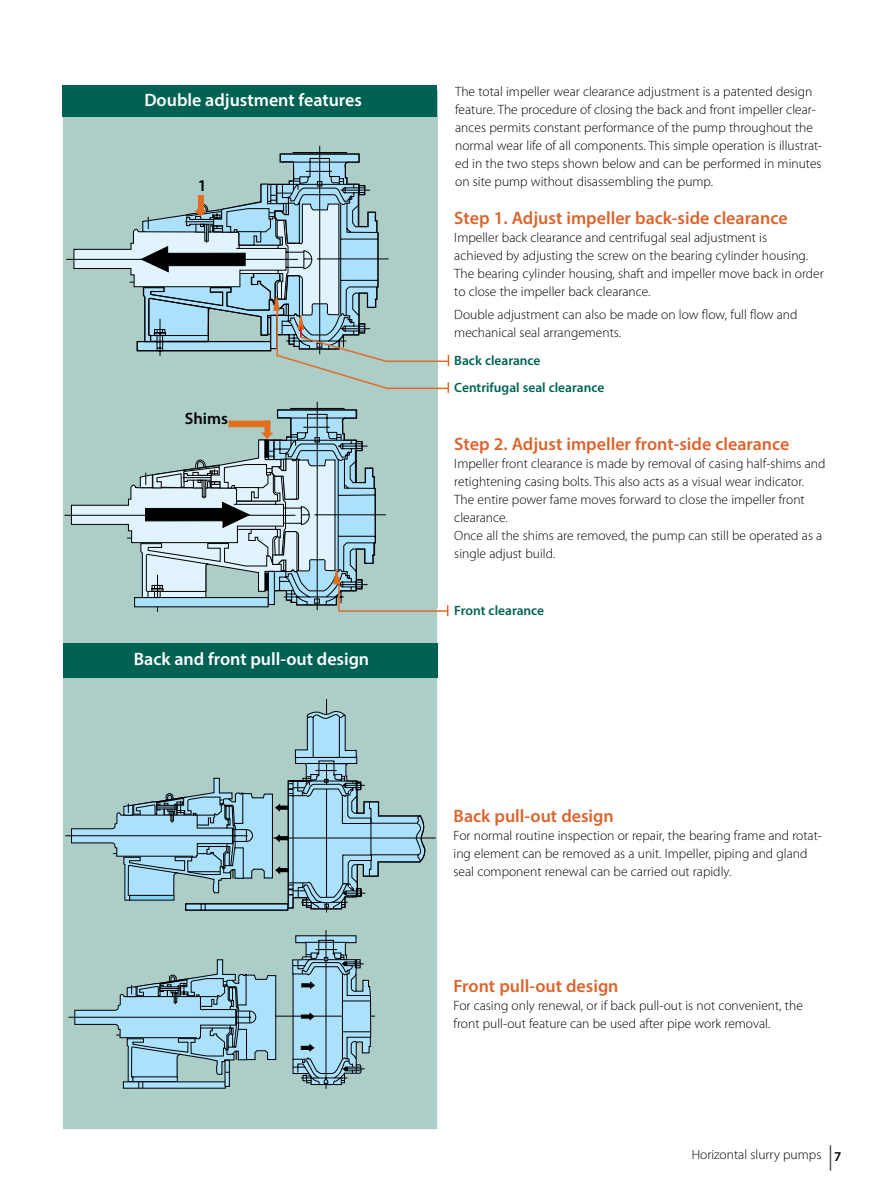
<style>
.page{position:relative;width:893px;height:1191px;background:#fff}
.page>*{position:absolute;margin:0;border:0;box-sizing:border-box;transform-origin:0 0}
.t1{font:600 18px "Myriad Pro";color:#dc642d}
.t2{font:600 18px "Myriad Pro";color:#fff}
.t3{font:600 16.5px "Myriad Pro";color:#000}
.t4{font:300 13.5px/18px "Myriad Pro";color:#000}
.t5{font:600 13.5px/27px "Myriad Pro";color:#006253}
.s1{font-weight:600}
</style>
<div class="page">
<svg style="left:830px;top:1145px;width:1px;height:25px"></svg>
<div style="left:64px;top:87px;width:372px;height:1041px;background:#adcdc8"></div>
<svg style="left:71px;top:407px;width:305px;height:205px"></svg>
<div style="left:228px;top:420px;width:42px;height:7px;background:#e36f1e;border:1px solid #e36f1e"></div>
<hr style="left:326px;top:699px;width:1px;height:213px;background:#000">
<svg style="left:65px;top:711px;width:371px;height:378px"></svg>
<hr style="left:386px;top:360px;width:63px;height:2px;background:#df6d28">
<svg style="left:73px;top:154px;width:317px;height:236px"></svg>
<hr style="left:387px;top:387px;width:61px;height:2px;background:#df6d28">
<hr style="left:338px;top:577px;width:2px;height:33px;background:#df6d28">
<hr style="left:339px;top:610px;width:108px;height:2px;background:#df6d28">
<div style="left:63px;top:643px;width:375px;height:34px;background:#006253"></div>
<div style="left:63px;top:85px;width:374px;height:32px;background:#006253"></div>
<h1 class="t2" style="left:144px;top:88px;width:219px">Double adjustment features</h1>
<p class="t3" style="left:198px;top:175px;width:10px">1</p>
<p class="t3" style="left:185px;top:408px;width:45px">Shims</p>
<h1 class="t2" style="left:134px;top:647px;width:237px">Back and front pull-out design</h1>
<p class="t4" style="left:455px;top:83px;width:369px">The total impeller wear clearance adjustment is a patented design feature. The procedure of closing the back and front impeller clear&shy;ances permits constant performance of the pump throughout the normal wear life of all components. This simple operation is illustrat&shy;ed in the two steps shown below and can be performed in minutes on site pump without disassembling the pump.</p>
<h1 class="t1" style="left:454px;top:207px;width:335px">Step 1. Adjust impeller back-side clearance</h1>
<p class="t4" style="left:454px;top:229px;width:371px">Impeller back clearance and centrifugal seal adjustment is<br>achieved by adjusting the screw on the bearing cylinder housing.<br>The bearing cylinder housing, shaft and impeller move back in order to close the impeller back clearance.</p>
<p class="t4" style="left:454px;top:305px;width:345px">Double adjustment can also be made on low flow, full flow and mechanical seal arrangements.</p>
<p class="t5" style="left:454px;top:346px;width:151px">Back clearance<br>Centrifugal seal clearance</p>
<h1 class="t1" style="left:454px;top:433px;width:337px">Step 2. Adjust impeller front-side clearance</h1>
<p class="t4" style="left:454px;top:455px;width:373px">Impeller front clearance is made by removal of casing half-shims and retightening casing bolts. This also acts as a visual wear indicator.<br>The entire power fame moves forward to close the impeller front clearance.<br>Once all the shims are removed, the pump can still be operated as a single adjust build.</p>
<p class="t5" style="left:454px;top:596px;width:91px">Front clearance</p>
<h1 class="t1" style="left:454px;top:804px;width:162px">Back pull-out design</h1>
<p class="t4" style="left:454px;top:827px;width:370px">For normal routine inspection or repair, the bearing frame and rotat&shy;ing element can be removed as a unit. Impeller, piping and gland seal component renewal can be carried out rapidly.</p>
<h1 class="t1" style="left:454px;top:974px;width:167px">Front pull-out design</h1>
<p class="t4" style="left:454px;top:996px;width:351px">For casing only renewal, or if back pull-out is not convenient, the front pull-out feature can be used after pipe work removal.</p>
<p class="t4" style="left:692px;top:1146px;width:151px">Horizontal slurry pumps <span class="s1">7</span></p>
</div>
